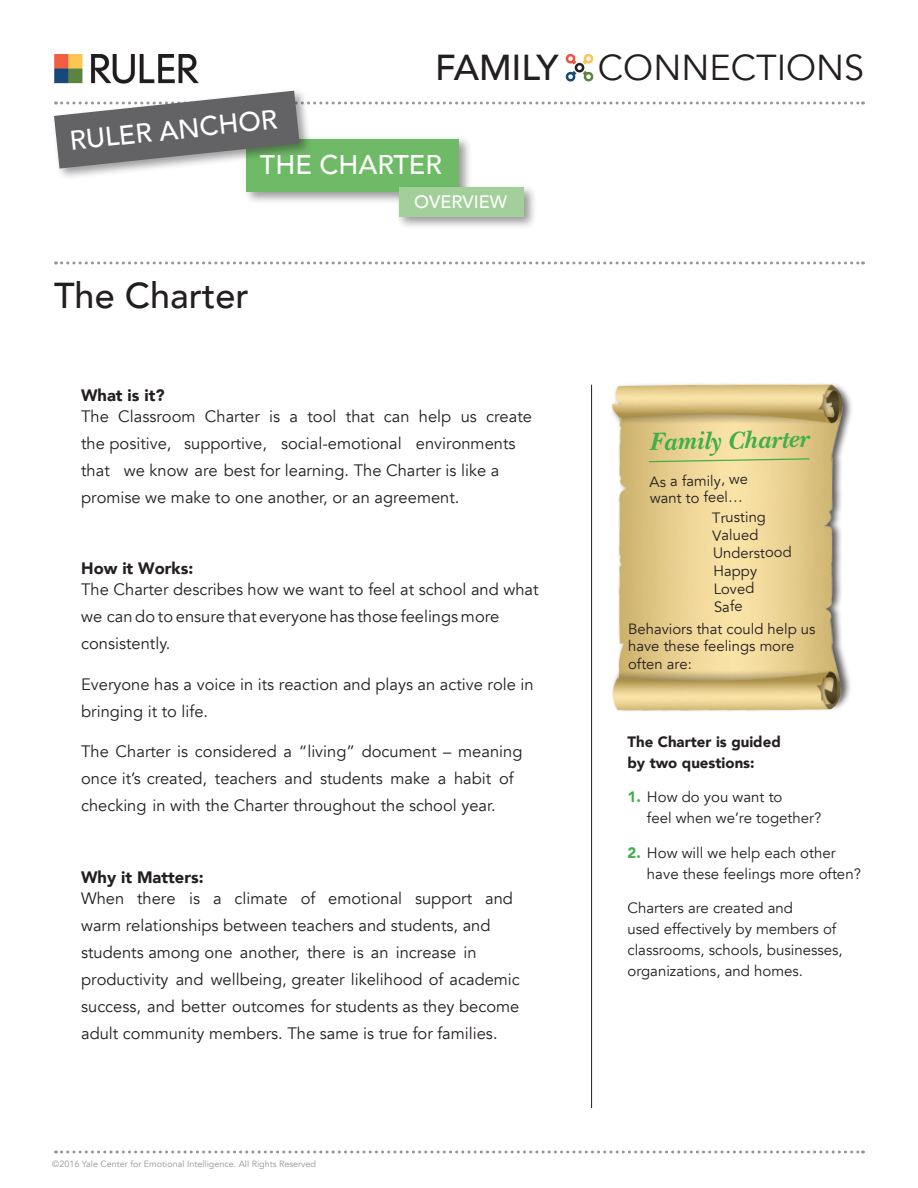
<style>
.page{position:relative;width:918px;height:1188px;background:#fff}
.page>*{position:absolute;margin:0;border:0;box-sizing:border-box;transform-origin:0 0}
.t1{font:36px "Avenir";color:#231f20}
.t2{font:500 36px "Avenir";color:#231f20}
.t3{font:500 27px "Avenir";color:#fff}
.t4{font:italic 700 25.95px "New Baskerville";color:#40ae49}
.t5{font:500 18px "Avenir";color:#fff}
.t6{font:16.5px/27px "Avenir";color:#231f20}
.t7{font:900 16.5px "Avenir";color:#231f20}
.t8{font:15px/21px "Avenir";color:#231f20}
.t9{font:900 15px/21px "Avenir";color:#231f20}
.t10{font:14.85px/17.9px "Avenir";color:#231f20}
.t11{font:14.85px/17.9px "Avenir";color:#221e1f}
.t12{font:9px "Avenir";color:#939598}
.s1{font-weight:500}
.s2{font-weight:900;color:#40ae49}
</style>
<div class="page">
<img style="left:54px;top:54px;width:145px;height:30px">
<svg style="left:565px;top:53px;width:29px;height:29px"></svg>
<div style="left:573px;top:61px;width:13px;height:13px;border:5px solid #fff;border-radius:50%"></div>
<div style="left:576px;top:64px;width:7px;height:7px;background:#fff;border-radius:50%"></div>
<div style="left:575px;top:63px;width:9px;height:10px;border:3px solid #231f20;border-radius:50%"></div>
<div style="left:244px;top:135px;width:228px;height:69px;background:#231f20;opacity:.45"></div>
<div style="left:247px;top:139px;width:212px;height:52px;background:#6eba66"></div>
<div style="left:51px;top:88px;width:261px;height:93px;background:#231f20;opacity:.45"></div>
<svg style="left:54px;top:91px;width:809px;height:78px"></svg>
<div style="left:396px;top:184px;width:141px;height:46px;background:#231f20;opacity:.45"></div>
<div style="left:399px;top:188px;width:125px;height:29px;background:#a3cf9a"></div>
<svg style="left:56px;top:261px;width:807px;height:3px"></svg>
<svg style="left:56px;top:1151px;width:807px;height:3px"></svg>
<hr style="left:591px;top:385px;width:1px;height:723px;background:#231f20">
<img style="left:611px;top:384px;width:239px;height:327px">
<svg style="left:648px;top:458px;width:163px;height:5px"></svg>
<h2 class="t3" style="left:68px;top:123px;width:210px;rotate:-6deg">RULER ANCHOR</h2>
<h1 class="t1" style="left:435px;top:44px;width:431px"><span class="s1">FAMILY</span> CONNECTIONS</h1>
<h2 class="t3" style="left:260px;top:147px;width:184px">THE CHARTER</h2>
<h1 class="t2" style="left:54px;top:272px;width:196px">The Charter</h1>
<p class="t5" style="left:414px;top:190px;width:94px">OVERVIEW</p>
<p class="t7" style="left:81px;top:384px;width:85px">What is it?</p>
<p class="t6" style="left:81px;top:403px;width:452px">The Classroom Charter is a tool that can help us create the positive, supportive, social-emotional environments that we know are best for learning. The Charter is like a promise we make to one another, or an agreement.</p>
<p class="t7" style="left:81px;top:558px;width:114px">How it Works:</p>
<p class="t6" style="left:81px;top:577px;width:459px">The Charter describes how we want to feel at school and what we can do to ensure that everyone has those feelings more consistently.</p>
<p class="t6" style="left:81px;top:671px;width:454px">Everyone has a voice in its reaction and plays an active role in bringing it to life.</p>
<p class="t6" style="left:81px;top:739px;width:443px">The Charter is considered a “living” document – meaning once it’s created, teachers and students make a habit of checking in with the Charter throughout the school year.</p>
<p class="t7" style="left:81px;top:866px;width:124px">Why it Matters:</p>
<p class="t6" style="left:81px;top:885px;width:440px">When there is a climate of emotional support and warm relationships between teachers and students, and students among one another, there is an increase in productivity and wellbeing, greater likelihood of academic success, and better outcomes for students as they become adult community members. The same is true for families.</p>
<p class="t12" style="left:52px;top:1158px;width:265px">©2016 Yale Center for Emotional Intelligence. All Rights Reserved</p>
<h3 class="t4" style="left:649px;top:427px;width:161px;rotate:-1deg">Family Charter</h3>
<p class="t10" style="left:649px;top:474px;width:100px;line-height:16.6px;rotate:-1deg">As a family, we want to feel…</p>
<p class="t10" style="left:712px;top:509px;width:80px;rotate:-1deg">Trusting<br>Valued<br>Understood<br>Happy<br>Loved<br>Safe</p>
<p class="t11" style="left:628px;top:620px;width:189px">Behaviors that could help us have these feelings more often are:</p>
<p class="t9" style="left:627px;top:731px;width:155px">The Charter is guided by two questions:</p>
<p class="t8" style="left:647px;top:787px;width:176px;text-indent:-20px"><span class="s2">1.</span> How do you want to<br>feel when we’re together?</p>
<p class="t8" style="left:647px;top:842px;width:215px;text-indent:-20px"><span class="s2">2.</span> How will we help each other have these feelings more often?</p>
<p class="t8" style="left:627px;top:898px;width:217px">Charters are created and<br>used effectively by members of classrooms, schools, businesses, organizations, and homes.</p>
</div>
